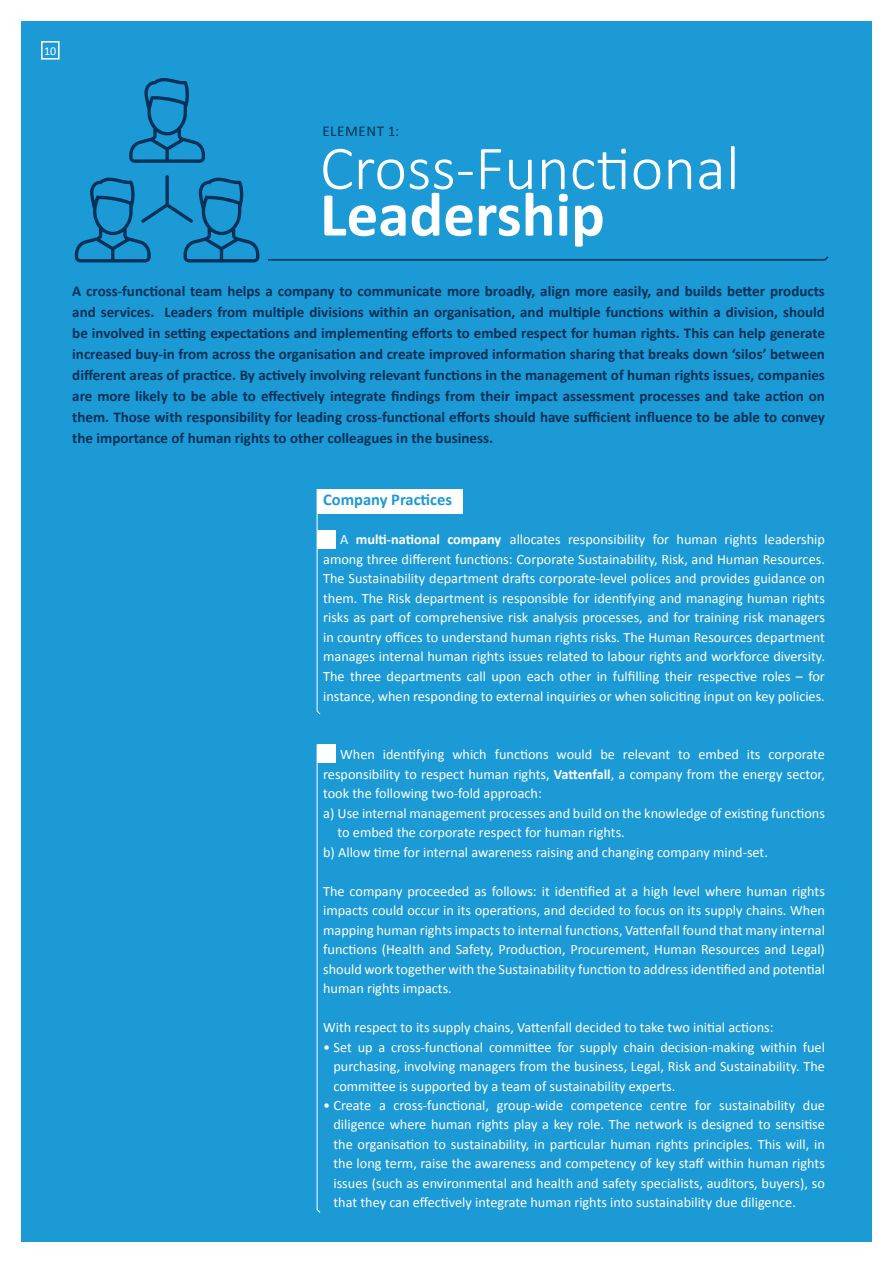
<style>
.page{position:relative;width:893px;height:1263px;background:#fff}
.page>*{position:absolute;margin:0;border:0;box-sizing:border-box;transform-origin:0 0}
.t1{font:300 63px "Calibri";color:#fff}
.t2{font:700 63px "Calibri";color:#fff}
.t3{font:700 16.5px "Calibri";color:#1c9ad6}
.t4{font:700 15px/21px "Calibri";color:#003158;text-align:justify}
.t5{font:15px "Calibri";letter-spacing:.04em;color:#003158}
.t6{font:14.25px/19.5px "Calibri";color:#fff;text-align:justify}
.t7{font:12px "Calibri";color:#fff}
.s1{font-weight:700}
</style>
<div class="page">
<div style="left:21px;top:21px;width:851px;height:1221px;background:#1c9ad6"></div>
<div style="left:41px;top:41px;width:19px;height:19px;border:2px solid #fff"></div>
<svg style="left:267px;top:256px;width:562px;height:5px"></svg>
<svg style="left:129px;top:78px;width:76px;height:85px"></svg>
<svg style="left:75px;top:175px;width:184px;height:87px"></svg>
<svg style="left:316px;top:489px;width:5px;height:226px"></svg>
<svg style="left:316px;top:744px;width:5px;height:469px"></svg>
<div style="left:317px;top:489px;width:146px;height:24px;background:#fff"></div>
<div style="left:317px;top:530px;width:19px;height:19px;background:#fff"></div>
<div style="left:317px;top:744px;width:19px;height:19px;background:#fff"></div>
<p class="t7" style="left:44px;top:43px;width:14px">10</p>
<p class="t5" style="left:322px;top:121px;width:78px">ELEMENT 1:</p>
<h1 class="t1" style="left:320px;top:129px;width:421px">Cross-Functional</h1>
<h1 class="t2" style="left:320px;top:174px;width:286px">Leadership</h1>
<p class="t4" style="left:72px;top:281px;width:754px">A cross-functional team helps a company to communicate more broadly, align more easily, and builds better products and services. Leaders from multiple divisions within an organisation, and multiple functions within a division, should be involved in setting expectations and implementing efforts to embed respect for human rights. This can help generate increased buy-in from across the organisation and create improved information sharing that breaks down ‘silos’ between different areas of practice. By actively involving relevant functions in the management of human rights issues, companies are more likely to be able to effectively integrate findings from their impact assessment processes and take action on them. Those with responsibility for leading cross-functional efforts should have sufficient influence to be able to convey the importance of human rights to other colleagues in the business.</p>
<p class="t3" style="left:323px;top:489px;width:130px">Company Practices</p>
<p class="t6" style="left:323px;top:530px;width:503px;text-indent:17px">A <span class="s1">multi-national company</span> allocates responsibility for human rights leadership among three different functions: Corporate Sustainability, Risk, and Human Resources.<br>The Sustainability department drafts corporate-level polices and provides guidance on them. The Risk department is responsible for identifying and managing human rights risks as part of comprehensive risk analysis processes, and for training risk managers in country offices to understand human rights risks. The Human Resources department manages internal human rights issues related to labour rights and workforce diversity.<br>The three departments call upon each other in fulfilling their respective roles – for instance, when responding to external inquiries or when soliciting input on key policies.</p>
<p class="t6" style="left:340px;top:745px;width:486px">When identifying which functions would be relevant to embed its corporate</p>
<p class="t6" style="left:323px;top:764px;width:503px">responsibility to respect human rights, <span class="s1">Vattenfall</span>, a company from the energy sector,</p>
<p class="t6" style="left:323px;top:783px;width:220px">took the following two-fold approach:</p>
<p class="t6" style="left:323px;top:803px;width:503px">a) Use internal management processes and build on the knowledge of existing functions</p>
<p class="t6" style="left:338px;top:822px;width:289px">to embed the corporate respect for human rights.</p>
<p class="t6" style="left:323px;top:842px;width:446px">b) Allow time for internal awareness raising and changing company mind-set.</p>
<p class="t6" style="left:323px;top:881px;width:503px">The company proceeded as follows: it identified at a high level where human rights impacts could occur in its operations, and decided to focus on its supply chains. When mapping human rights impacts to internal functions, Vattenfall found that many internal functions (Health and Safety, Production, Procurement, Human Resources and Legal) should work together with the Sustainability function to address identified and potential human rights impacts.</p>
<p class="t6" style="left:323px;top:1017px;width:452px">With respect to its supply chains, Vattenfall decided to take two initial actions:</p>
<p class="t6" style="left:333px;top:1037px;width:493px;text-indent:-10px">• Set up a cross-functional committee for supply chain decision-making within fuel purchasing, involving managers from the business, Legal, Risk and Sustainability. The committee is supported by a team of sustainability experts.</p>
<p class="t6" style="left:333px;top:1095px;width:493px;text-indent:-10px">• Create a cross-functional, group-wide competence centre for sustainability due diligence where human rights play a key role. The network is designed to sensitise the organisation to sustainability, in particular human rights principles. This will, in the long term, raise the awareness and competency of key staff within human rights issues (such as environmental and health and safety specialists, auditors, buyers), so that they can effectively integrate human rights into sustainability due diligence.</p>
</div>
